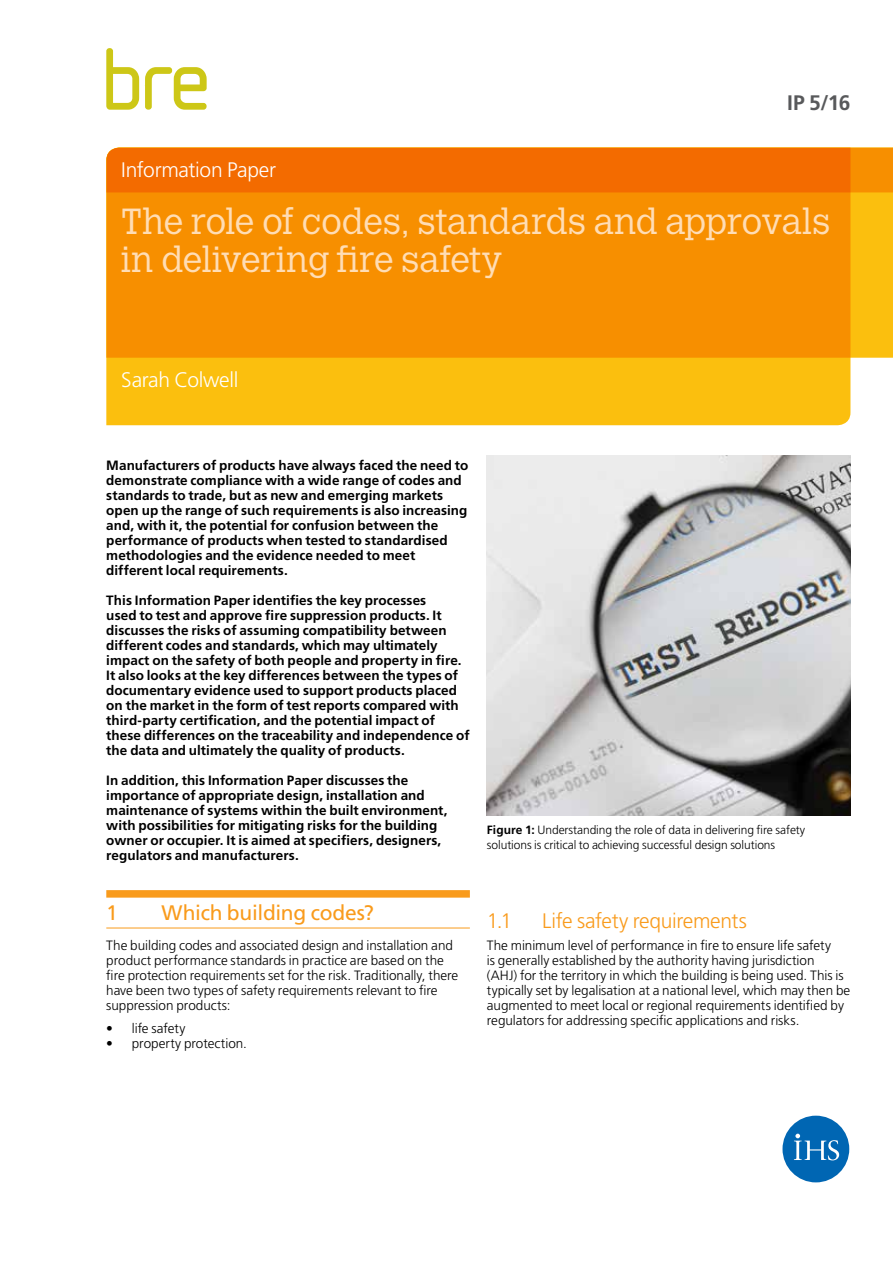
<style>
.page{position:relative;width:893px;height:1263px;background:#fff}
.page>*{position:absolute;margin:0;border:0;box-sizing:border-box;transform-origin:0 0}
.t1{font:300 36px/37.5px "Calvert MT Std";letter-spacing:-.015em;color:#ffddb5}
.t2{font:300 21px "Frutiger LT Std";letter-spacing:-.015em;color:#fff}
.t3{font:300 21px "Frutiger LT Std";letter-spacing:-.015em;color:#f99b1c}
.t4{font:21px "Frutiger LT Std";letter-spacing:-.015em;color:#f99b1c}
.t5{font:700 21px "Frutiger LT Std";color:#58595b}
.t6{font:700 13.5px/15px "Frutiger LT Std";letter-spacing:.005em;color:#000}
.t7{font:300 13.5px/15px "Frutiger LT Std";color:#000}
.t8{font:300 12px/15px "Frutiger LT Std";letter-spacing:-.005em;color:#000}
.s1{font-weight:700}
</style>
<div class="page">
<div style="left:106px;top:358px;width:744px;height:67px;background:#fbbf0e"></div>
<svg style="left:106px;top:48px;width:33px;height:62px"></svg>
<svg style="left:145px;top:67px;width:62px;height:43px"></svg>
<svg style="left:782px;top:1116px;width:67px;height:66px"></svg>
<img style="left:487px;top:456px;width:363px;height:360px">
<div style="left:106px;top:890px;width:364px;height:8px;background:#f99b1c"></div>
<hr style="left:106px;top:928px;width:364px;height:1px;background:#f99b1c">
<svg style="left:106px;top:148px;width:787px;height:210px;background:#f68a00"></svg>
<h2 class="t2" style="left:121px;top:158px;width:156px">Information Paper</h2>
<h2 class="t5" style="left:787px;top:90px;width:65px">IP 5/16</h2>
<h1 class="t1" style="left:121px;top:204px;width:711px">The role of codes, standards and approvals in delivering fire safety</h1>
<h2 class="t2" style="left:121px;top:368px;width:119px">Sarah Colwell</h2>
<p class="t6" style="left:106px;top:458px;width:364px">Manufacturers of products have always faced the need to demonstrate compliance with a wide range of codes and standards to trade, but as new and emerging markets open up the range of such requirements is also increasing and, with it, the potential for confusion between the performance of products when tested to standardised methodologies and the evidence needed to meet different local requirements.</p>
<p class="t6" style="left:106px;top:593px;width:365px">This Information Paper identifies the key processes<br>used to test and approve fire suppression products. It discusses the risks of assuming compatibility between different codes and standards, which may ultimately impact on the safety of both people and property in fire.<br>It also looks at the key differences between the types of documentary evidence used to support products placed on the market in the form of test reports compared with third-party certification, and the potential impact of these differences on the traceability and independence of the data and ultimately the quality of products.</p>
<p class="t6" style="left:106px;top:773px;width:343px">In addition, this Information Paper discusses the importance of appropriate design, installation and maintenance of systems within the built environment, with possibilities for mitigating risks for the building owner or occupier. It is aimed at specifiers, designers, regulators and manufacturers.</p>
<h2 class="t4" style="left:106px;top:900px;width:13px">1</h2>
<h2 class="t4" style="left:162px;top:900px;width:214px">Which building codes?</h2>
<p class="t7" style="left:106px;top:938px;width:354px">The building codes and associated design and installation and product performance standards in practice are based on the fire protection requirements set for the risk. Traditionally, there have been two types of safety requirements relevant to fire suppression products:</p>
<p class="t7" style="left:106px;top:1021px;width:81px">• life safety</p>
<p class="t7" style="left:106px;top:1036px;width:142px">• property protection.</p>
<p class="t8" style="left:487px;top:822px;width:320px"><span class="s1">Figure 1:</span> Understanding the role of data in delivering fire safety solutions is critical to achieving successful design solutions</p>
<h2 class="t3" style="left:487px;top:908px;width:27px">1.1</h2>
<h2 class="t3" style="left:542px;top:908px;width:206px">Life safety requirements</h2>
<p class="t7" style="left:487px;top:938px;width:365px">The minimum level of performance in fire to ensure life safety<br>is generally established by the authority having jurisdiction<br>(AHJ) for the territory in which the building is being used. This is typically set by legalisation at a national level, which may then be augmented to meet local or regional requirements identified by regulators for addressing specific applications and risks.</p>
</div>
